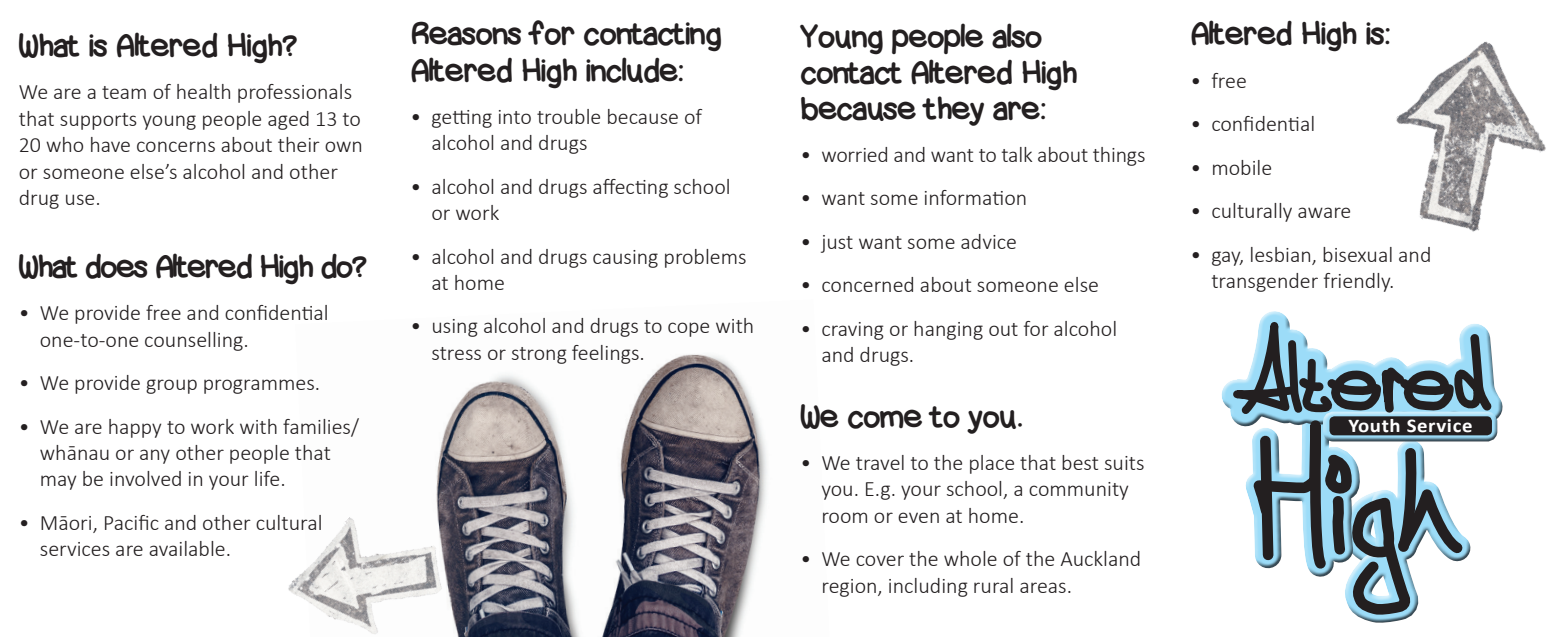
<style>
.page{position:relative;width:1559px;height:637px;background:#fff}
.page>*{position:absolute;margin:0;border:0;box-sizing:border-box;transform-origin:0 0}
.t1{font:30px/36px "Chunky Ness";color:#231f20}
.t2{font:30px "Chunky Ness";letter-spacing:-.025em;color:#231f20}
.t3{font:300 22px/26.5px "Calibri";color:#231f20}
.t4{font:700 19.5px "Calibri";letter-spacing:.03em;color:#fff;scale:1.07 1}
</style>
<div class="page">
<img style="left:436px;top:354px;width:331px;height:283px">
<img style="left:1411px;top:41px;width:135px;height:191px">
<img style="left:288px;top:488px;width:171px;height:149px">
<svg style="left:1221px;top:311px;width:281px;height:312px"></svg>
<h1 class="t1" style="left:19px;top:30px;width:279px">What is Altered High?</h1>
<p class="t3" style="left:19px;top:79px;width:346px">We are a team of health professionals that supports young people aged 13 to<br>20 who have concerns about their own or someone else’s alcohol and other drug use.</p>
<h1 class="t2" style="left:19px;top:252px;width:349px">What does Altered High do?</h1>
<p class="t3" style="left:40px;top:299px;width:290px;text-indent:-21px">• We provide free and confidential one-to-one counselling.</p>
<p class="t3" style="left:19px;top:369px;width:303px">• We provide group programmes.</p>
<p class="t3" style="left:40px;top:413px;width:321px;text-indent:-21px">• We are happy to work with families/ whānau or any other people that may be involved in your life.</p>
<p class="t3" style="left:40px;top:509px;width:284px;text-indent:-21px">• Māori, Pacific and other cultural services are available.</p>
<h1 class="t1" style="left:410px;top:18px;width:312px">Reasons for contacting<br>Altered High include:</h1>
<p class="t3" style="left:431px;top:103px;width:272px;text-indent:-21px">• getting into trouble because of alcohol and drugs</p>
<p class="t3" style="left:431px;top:173px;width:301px;text-indent:-21px">• alcohol and drugs affecting school or work</p>
<p class="t3" style="left:431px;top:243px;width:317px;text-indent:-21px">• alcohol and drugs causing problems at home</p>
<p class="t3" style="left:431px;top:313px;width:324px;text-indent:-21px">• using alcohol and drugs to cope with stress or strong feelings.</p>
<h1 class="t1" style="left:800px;top:20px;width:278px">Young people also contact Altered High because they are:</h1>
<p class="t3" style="left:800px;top:141px;width:347px">• worried and want to talk about things</p>
<p class="t3" style="left:800px;top:185px;width:228px">• want some information</p>
<p class="t3" style="left:800px;top:228px;width:218px">• just want some advice</p>
<p class="t3" style="left:800px;top:271px;width:300px">• concerned about someone else</p>
<p class="t3" style="left:821px;top:315px;width:297px;text-indent:-21px">• craving or hanging out for alcohol and drugs.</p>
<h1 class="t1" style="left:800px;top:400px;width:223px">We come to you.</h1>
<p class="t3" style="left:821px;top:449px;width:325px;text-indent:-21px">• We travel to the place that best suits you. E.g. your school, a community room or even at home.</p>
<p class="t3" style="left:821px;top:545px;width:321px;text-indent:-21px">• We cover the whole of the Auckland region, including rural areas.</p>
<h1 class="t1" style="left:1190px;top:18px;width:201px">Altered High is:</h1>
<p class="t3" style="left:1190px;top:67px;width:58px">• free</p>
<p class="t3" style="left:1190px;top:111px;width:126px">• confidential</p>
<p class="t3" style="left:1190px;top:154px;width:83px">• mobile</p>
<p class="t3" style="left:1190px;top:197px;width:163px">• culturally aware</p>
<p class="t3" style="left:1211px;top:241px;width:222px;text-indent:-21px">• gay, lesbian, bisexual and transgender friendly.</p>
<p class="t4" style="left:1348px;top:412px;width:118px">Youth Service</p>
</div>
